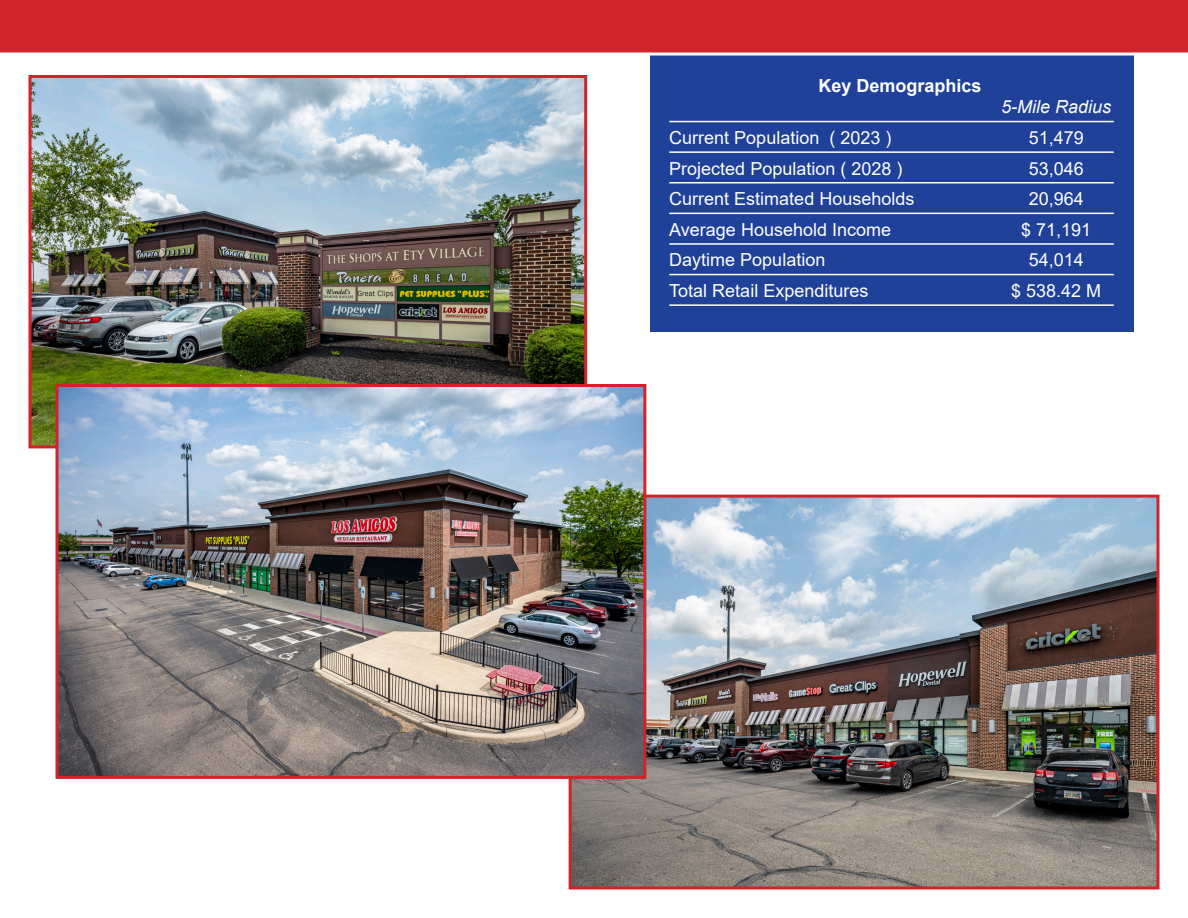
<style>
.page{position:relative;width:1188px;height:918px;background:#fff}
.page>*{position:absolute;margin:0;border:0;box-sizing:border-box;transform-origin:0 0}
.t1{font:18px "Arial";color:#fff}
.t2{font:700 18px "Arial";color:#fff}
.t3{font:italic 18px "Arial";color:#fff}
</style>
<div class="page">
<div style="left:650px;top:0;width:484px;height:332px;background:#20419a"></div>
<hr style="left:669px;top:121px;width:445px;height:1px;background:#fff">
<hr style="left:669px;top:151px;width:445px;height:2px;background:#fff">
<hr style="left:669px;top:182px;width:445px;height:2px;background:#fff">
<hr style="left:669px;top:213px;width:445px;height:1px;background:#fff">
<hr style="left:669px;top:243px;width:445px;height:2px;background:#fff">
<hr style="left:669px;top:274px;width:445px;height:1px;background:#fff">
<hr style="left:669px;top:304px;width:445px;height:2px;background:#fff">
<img style="left:573px;top:499px;width:583px;height:387px">
<div style="left:569px;top:495px;width:591px;height:395px;border:3px solid #d1232a"></div>
<img style="left:32px;top:79px;width:551px;height:365px">
<div style="left:28px;top:75px;width:559px;height:373px;border:3px solid #d1232a"></div>
<img style="left:60px;top:388px;width:582px;height:387px">
<div style="left:56px;top:384px;width:590px;height:395px;border:3px solid #d1232a"></div>
<svg style="left:0;top:0;width:1188px;height:56px;background:#d33036"></svg>
<p class="t2" style="left:819px;top:73px;width:165px">Key Demographics</p>
<p class="t3" style="left:1001px;top:95px;width:112px">5-Mile Radius</p>
<p class="t1" style="left:669px;top:125px;width:224px">Current Population ( 2023 )</p>
<p class="t1" style="left:1029px;top:125px;width:57px">51,479</p>
<p class="t1" style="left:669px;top:156px;width:235px">Projected Population ( 2028 )</p>
<p class="t1" style="left:1029px;top:156px;width:57px">53,046</p>
<p class="t1" style="left:669px;top:186px;width:247px">Current Estimated Households</p>
<p class="t1" style="left:1029px;top:186px;width:57px">20,964</p>
<p class="t1" style="left:669px;top:217px;width:223px">Average Household Income</p>
<p class="t1" style="left:1021px;top:217px;width:72px">$ 71,191</p>
<p class="t1" style="left:669px;top:248px;width:158px">Daytime Population</p>
<p class="t1" style="left:1029px;top:248px;width:57px">54,014</p>
<p class="t1" style="left:669px;top:278px;width:201px">Total Retail Expenditures</p>
<p class="t1" style="left:1011px;top:278px;width:92px">$ 538.42 M</p>
</div>
